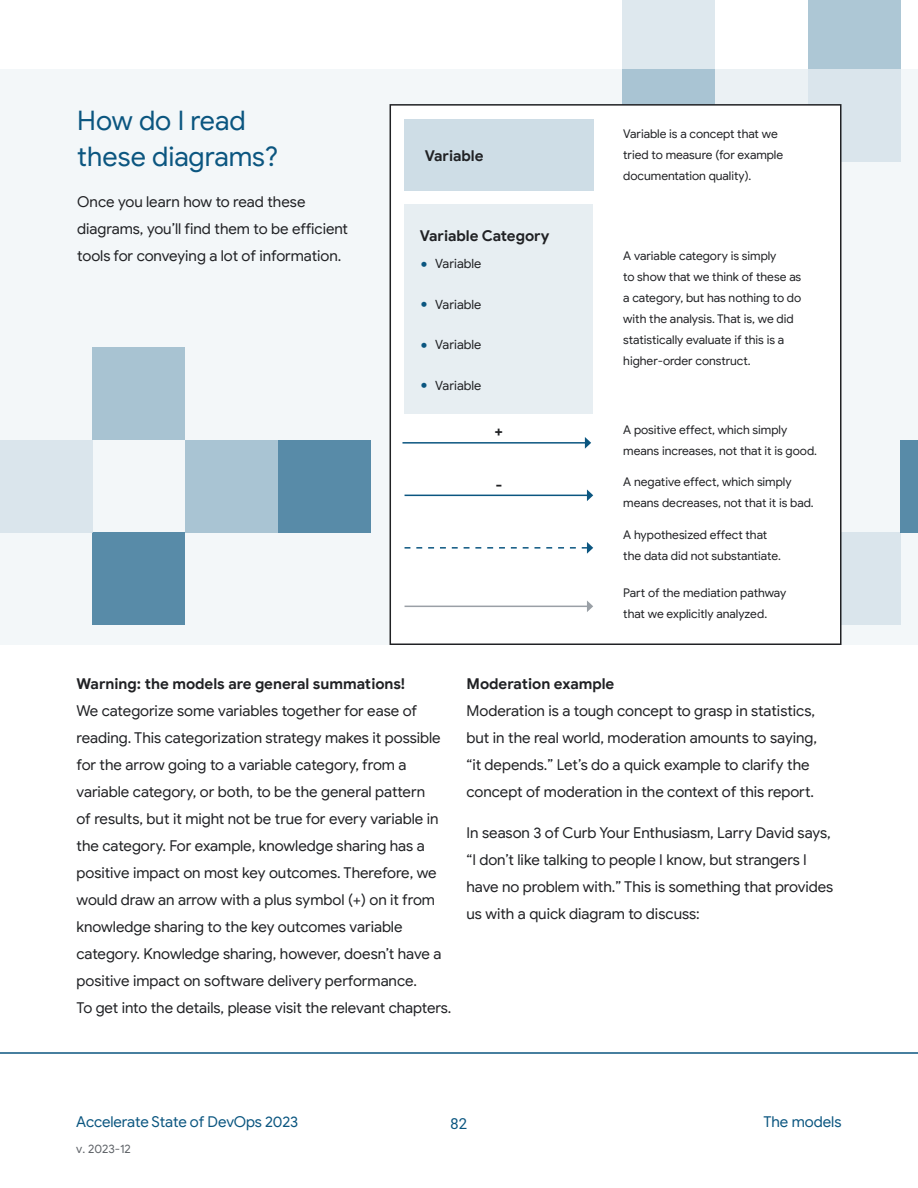
<style>
.page{position:relative;width:918px;height:1188px;background:#fff}
.page>*{position:absolute;margin:0;border:0;box-sizing:border-box;transform-origin:0 0}
.t1{font:27px/36px "Google Sans";color:#0b5680}
.t2{font:15px/27px "Google Sans";letter-spacing:-.005em;color:#202124}
.t3{font:700 15px "Google Sans";letter-spacing:-.005em;color:#202124}
.t4{font:15px "Google Sans";letter-spacing:-.01em;color:#0b5680}
.t5{font:15px "Roboto Mono";color:#0b5680}
.t6{font:12.75px "Google Sans";letter-spacing:-.005em;color:#202124}
.t7{font:12px/21px "Google Sans";letter-spacing:-.005em;color:#202124}
.t8{font:12px "Google Sans";color:#5f6368}
.s1{font-size:22.5px;color:#0b5680}
</style>
<div class="page">
<div style="left:0;top:69px;width:918px;height:576px;background:#f3f7f9"></div>
<hr style="left:0;top:1052px;width:918px;height:2px;background:#0b5680">
<div style="left:808px;top:532px;width:93px;height:93px;background:#dae5ec"></div>
<div style="left:901px;top:440px;width:17px;height:92px;background:#588ba8"></div>
<div style="left:808px;top:0;width:93px;height:69px;background:#adc7d5"></div>
<div style="left:808px;top:69px;width:93px;height:93px;background:#dae5ec"></div>
<div style="left:623px;top:69px;width:92px;height:93px;background:#a9c4d3"></div>
<div style="left:623px;top:0;width:92px;height:69px;background:#dee8ee"></div>
<div style="left:715px;top:69px;width:93px;height:93px;background:#e7eef2"></div>
<div style="left:390px;top:104px;width:452px;height:541px;background:#fff;border:2px solid #202124"></div>
<div style="left:405px;top:119px;width:189px;height:72px;background:#cedde6"></div>
<div style="left:405px;top:204px;width:188px;height:209px;background:#e7eef2"></div>
<svg style="left:405px;top:542px;width:188px;height:12px"></svg>
<hr style="left:405px;top:606px;width:183px;height:1px;background:#9aa0a6">
<svg style="left:587px;top:600px;width:6px;height:12px"></svg>
<hr style="left:405px;top:495px;width:183px;height:1px;background:#0b5680">
<svg style="left:587px;top:489px;width:6px;height:12px"></svg>
<hr style="left:402px;top:442px;width:184px;height:2px;background:#0b5680">
<svg style="left:585px;top:437px;width:6px;height:12px"></svg>
<div style="left:185px;top:440px;width:93px;height:92px;background:#a9c4d3"></div>
<div style="left:278px;top:440px;width:93px;height:92px;background:#588ba8"></div>
<div style="left:93px;top:347px;width:92px;height:93px;background:#a8c3d2"></div>
<div style="left:93px;top:532px;width:92px;height:93px;background:#588ba8"></div>
<div style="left:0;top:440px;width:93px;height:92px;background:#dae5ec"></div>
<h1 class="t1" style="left:77px;top:103px;width:203px">How do I read these diagrams?</h1>
<p class="t2" style="left:77px;top:188px;width:272px">Once you learn how to read these diagrams, you’ll find them to be efficient tools for conveying a lot of information.</p>
<p class="t3" style="left:425px;top:146px;width:60px">Variable</p>
<p class="t3" style="left:420px;top:227px;width:131px">Variable Category</p>
<p class="t6" style="left:420px;top:256px;width:63px"><span class="s1">•</span> Variable</p>
<p class="t6" style="left:420px;top:296px;width:63px"><span class="s1">•</span> Variable</p>
<p class="t6" style="left:420px;top:337px;width:63px"><span class="s1">•</span> Variable</p>
<p class="t6" style="left:420px;top:377px;width:63px"><span class="s1">•</span> Variable</p>
<p class="t3" style="left:503px;top:443px;width:10px;rotate:-180deg">+</p>
<p class="t3" style="left:502px;top:495px;width:8px;rotate:-180deg">-</p>
<p class="t7" style="left:623px;top:124px;width:161px">Variable is a concept that we tried to measure (for example documentation quality).</p>
<p class="t7" style="left:623px;top:245px;width:180px">A variable category is simply<br>to show that we think of these as a category, but has nothing to do with the analysis. That is, we did statistically evaluate if this is a higher-order construct.</p>
<p class="t7" style="left:623px;top:419px;width:195px">A positive effect, which simply means increases, not that it is good.</p>
<p class="t7" style="left:623px;top:471px;width:192px">A negative effect, which simply means decreases, not that it is bad.</p>
<p class="t7" style="left:623px;top:524px;width:159px">A hypothesized effect that the data did not substantiate.</p>
<p class="t7" style="left:623px;top:582px;width:165px">Part of the mediation pathway that we explicitly analyzed.</p>
<p class="t3" style="left:76px;top:675px;width:330px">Warning: the models are general summations!</p>
<p class="t2" style="left:76px;top:698px;width:377px">We categorize some variables together for ease of reading. This categorization strategy makes it possible for the arrow going to a variable category, from a variable category, or both, to be the general pattern<br>of results, but it might not be true for every variable in the category. For example, knowledge sharing has a positive impact on most key outcomes. Therefore, we would draw an arrow with a plus symbol (+) on it from knowledge sharing to the key outcomes variable category. Knowledge sharing, however, doesn’t have a positive impact on software delivery performance.<br>To get into the details, please visit the relevant chapters.</p>
<p class="t3" style="left:466px;top:675px;width:149px">Moderation example</p>
<p class="t2" style="left:466px;top:698px;width:352px">Moderation is a tough concept to grasp in statistics, but in the real world, moderation amounts to saying, “it depends.” Let’s do a quick example to clarify the concept of moderation in the context of this report.</p>
<p class="t2" style="left:466px;top:819px;width:368px">In season 3 of Curb Your Enthusiasm, Larry David says, “I don’t like talking to people I know, but strangers I have no problem with.” This is something that provides us with a quick diagram to discuss:</p>
<p class="t4" style="left:76px;top:1113px;width:223px">Accelerate State of DevOps 2023</p>
<p class="t4" style="left:763px;top:1113px;width:80px">The models</p>
<p class="t8" style="left:76px;top:1141px;width:56px">v. 2023-12</p>
<p class="t5" style="left:450px;top:1113px;width:19px">82</p>
</div>
